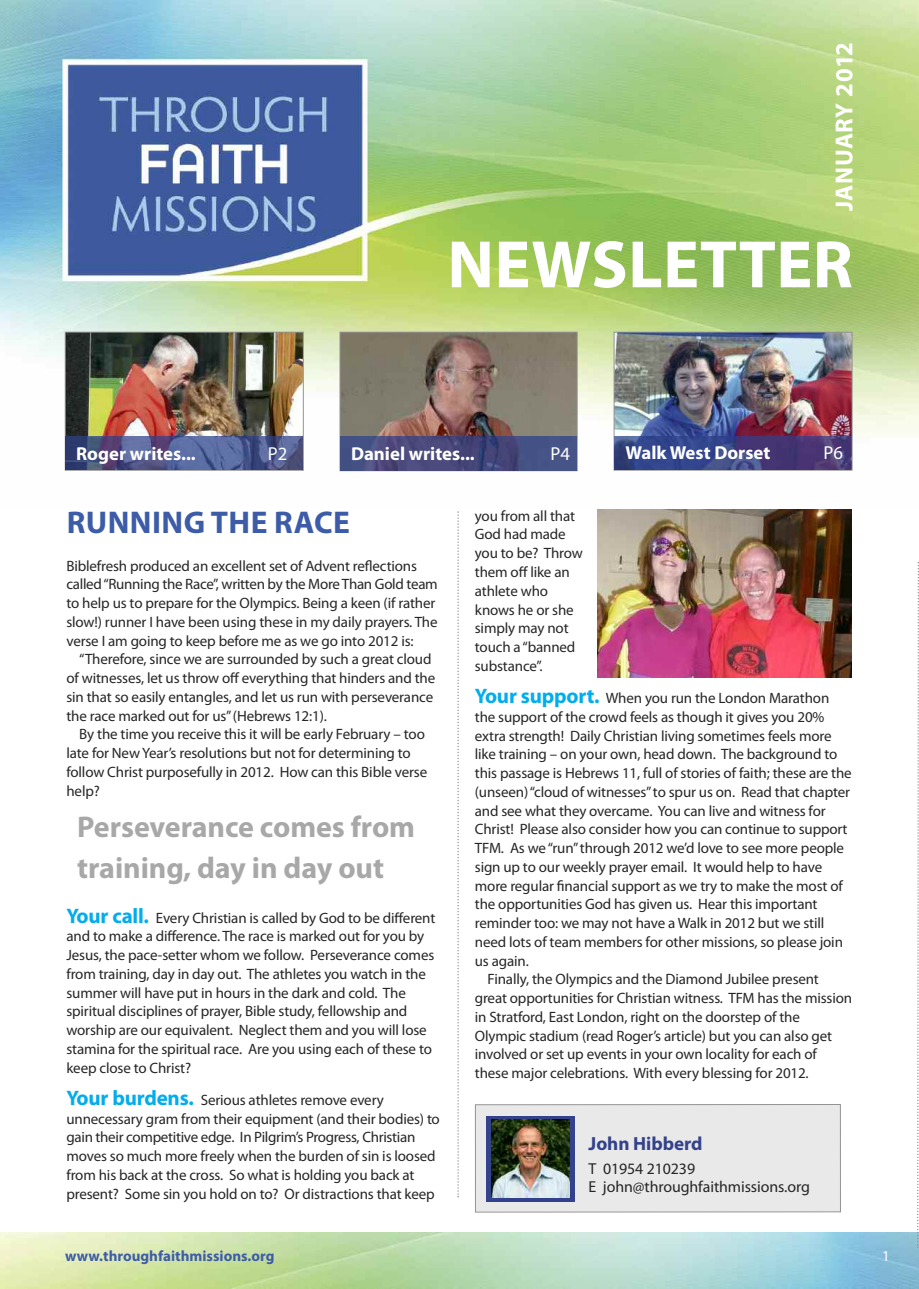
<style>
.page{position:relative;width:919px;height:1289px;background:#fff}
.page>*{position:absolute;margin:0;border:0;box-sizing:border-box;transform-origin:0 0}
.t1{font:700 67.65px "Myriad Pro";letter-spacing:.005em;color:#fff}
.t2{font:700 31.5px "Myriad Pro";letter-spacing:.015em;color:#3d5ca7}
.t3{font:700 30px/41.2px "Myriad Pro";color:#a9a8a9}
.t4{font:700 24.75px "Myriad Pro";letter-spacing:.025em;color:#fff}
.t5{font:700 19.05px "Myriad Pro";letter-spacing:-.005em;color:#33428b}
.t6{font:700 18.75px "Myriad Pro";color:#fff}
.t7{font:18.75px "Myriad Pro";color:#fff}
.t8{font:15.9px/18px "Myriad Pro";letter-spacing:-.005em;color:#272627}
.t9{font:15px/18.8px "Myriad Pro";letter-spacing:-.01em;color:#272627}
.t10{font:700 15px "Myriad Pro";color:#3d5ca7}
.t11{font:15px "Myriad Pro";color:#fff}
.s1{font-weight:700;font-size:21px;color:#00aded}
</style>
<div class="page">
<img style="left:0;top:0;width:918px;height:472px">
<img style="left:67px;top:334px;width:235px;height:102px">
<div style="left:65px;top:332px;width:239px;height:138px;border:1px solid #939393"></div>
<img style="left:341px;top:334px;width:234px;height:102px">
<div style="left:339px;top:332px;width:238px;height:139px;border:1px solid #939393"></div>
<img style="left:615px;top:334px;width:235px;height:102px">
<div style="left:613px;top:332px;width:239px;height:138px;border:1px solid #939393"></div>
<svg style="left:457px;top:511px;width:2px;height:686px"></svg>
<img style="left:66px;top:436px;width:236px;height:33px">
<img style="left:341px;top:436px;width:235px;height:34px">
<img style="left:614px;top:436px;width:236px;height:33px">
<svg style="left:916px;top:562px;width:2px;height:685px"></svg>
<div style="left:475px;top:1104px;width:365px;height:107px;background:#e9e9e9"></div>
<div style="left:475px;top:1104px;width:365px;height:108px;border:1px solid #939393"></div>
<svg style="left:486px;top:1116px;width:88px;height:85px"></svg>
<img style="left:491px;top:1119px;width:78px;height:77px">
<img style="left:597px;top:510px;width:254px;height:167px">
<h3 class="t4" style="left:834px;top:211px;width:170px;rotate:-90deg">JANUARY 2012</h3>
<h1 class="t1" style="left:447px;top:239px;width:407px">NEWSLETTER</h1>
<p class="t6" style="left:76px;top:446px;width:121px">Roger writes...</p>
<p class="t7" style="left:268px;top:446px;width:21px">P2</p>
<p class="t6" style="left:351px;top:446px;width:125px">Daniel writes...</p>
<p class="t7" style="left:550px;top:446px;width:21px">P4</p>
<p class="t6" style="left:625px;top:446px;width:146px">Walk West Dorset</p>
<p class="t7" style="left:823px;top:446px;width:21px">P6</p>
<h2 class="t2" style="left:67px;top:510px;width:285px">RUNNING THE RACE</h2>
<p class="t9" style="left:66px;top:557px;width:373px">Biblefresh produced an excellent set of Advent reflections called“Running the Race”, written by the More Than Gold team to help us to prepare for the Olympics. Being a keen (if rather slow!) runner I have been using these in my daily prayers. The verse I am going to keep before me as we go into 2012 is:</p>
<p class="t9" style="left:66px;top:651px;width:370px;text-indent:13px">“Therefore, since we are surrounded by such a great cloud of witnesses, let us throw off everything that hinders and the sin that so easily entangles, and let us run with perseverance the race marked out for us”(Hebrews 12:1).</p>
<p class="t9" style="left:66px;top:726px;width:362px;text-indent:13px">By the time you receive this it will be early February – too late for New Year’s resolutions but not for determining to follow Christ purposefully in 2012. How can this Bible verse help?</p>
<h3 class="t3" style="left:77px;top:808px;width:339px">Perseverance comes from training, day in day out</h3>
<p class="t9" style="left:66px;top:909px;width:370px"><span class="s1">Your call.</span> Every Christian is called by God to be different and to make a difference. The race is marked out for you by Jesus, the pace-setter whom we follow. Perseverance comes from training, day in day out. The athletes you watch in the summer will have put in hours in the dark and cold. The spiritual disciplines of prayer, Bible study, fellowship and worship are our equivalent. Neglect them and you will lose stamina for the spiritual race. Are you using each of these to keep close to Christ?</p>
<p class="t9" style="left:66px;top:1091px;width:375px"><span class="s1">Your burdens.</span> Serious athletes remove every unnecessary gram from their equipment (and their bodies) to gain their competitive edge. In Pilgrim’s Progress, Christian moves so much more freely when the burden of sin is loosed from his back at the cross. So what is holding you back at present? Some sin you hold on to? Or distractions that keep</p>
<p class="t9" style="left:475px;top:507px;width:109px">you from all that<br>God had made you to be? Throw them off like an athlete who knows he or she simply may not touch a“banned substance”.</p>
<p class="t9" style="left:475px;top:689px;width:356px"><span class="s1">Your support.</span> When you run the London Marathon</p>
<p class="t9" style="left:475px;top:708px;width:351px">the support of the crowd feels as though it gives you 20%</p>
<p class="t9" style="left:475px;top:727px;width:358px">extra strength! Daily Christian living sometimes feels more</p>
<p class="t9" style="left:475px;top:746px;width:364px">like training – on your own, head down. The background to</p>
<p class="t9" style="left:475px;top:764px;width:378px">this passage is Hebrews 11, full of stories of faith; these are the</p>
<p class="t9" style="left:475px;top:783px;width:376px">(unseen)“cloud of witnesses”to spur us on. Read that chapter</p>
<p class="t9" style="left:475px;top:802px;width:352px">and see what they overcame. You can live and witness for</p>
<p class="t9" style="left:475px;top:821px;width:374px">Christ! Please also consider how you can continue to support</p>
<p class="t9" style="left:475px;top:839px;width:370px">TFM. As we“run”through 2012 we’d love to see more people</p>
<p class="t9" style="left:475px;top:858px;width:349px">sign up to our weekly prayer email. It would help to have</p>
<p class="t9" style="left:475px;top:877px;width:369px">more regular financial support as we try to make the most of</p>
<p class="t9" style="left:475px;top:896px;width:344px">the opportunities God has given us. Hear this important</p>
<p class="t9" style="left:475px;top:914px;width:351px">reminder too: we may not have a Walk in 2012 but we still</p>
<p class="t9" style="left:475px;top:933px;width:369px">need lots of team members for other missions, so please join</p>
<p class="t9" style="left:475px;top:952px;width:55px">us again.</p>
<p class="t9" style="left:487px;top:971px;width:333px">Finally, the Olympics and the Diamond Jubilee present</p>
<p class="t9" style="left:475px;top:989px;width:378px">great opportunities for Christian witness. TFM has the mission</p>
<p class="t9" style="left:475px;top:1008px;width:326px">in Stratford, East London, right on the doorstep of the</p>
<p class="t9" style="left:475px;top:1027px;width:359px">Olympic stadium (read Roger’s article) but you can also get</p>
<p class="t9" style="left:475px;top:1046px;width:343px">involved or set up events in your own locality for each of</p>
<p class="t9" style="left:475px;top:1064px;width:335px">these major celebrations. With every blessing for 2012.</p>
<p class="t5" style="left:588px;top:1136px;width:115px">John Hibberd</p>
<p class="t8" style="left:588px;top:1160px;width:223px">T 01954 210239<br>E john@throughfaithmissions.org</p>
<p class="t10" style="left:65px;top:1249px;width:211px">www.throughfaithmissions.org</p>
<p class="t11" style="left:882px;top:1249px;width:9px">1</p>
</div>
